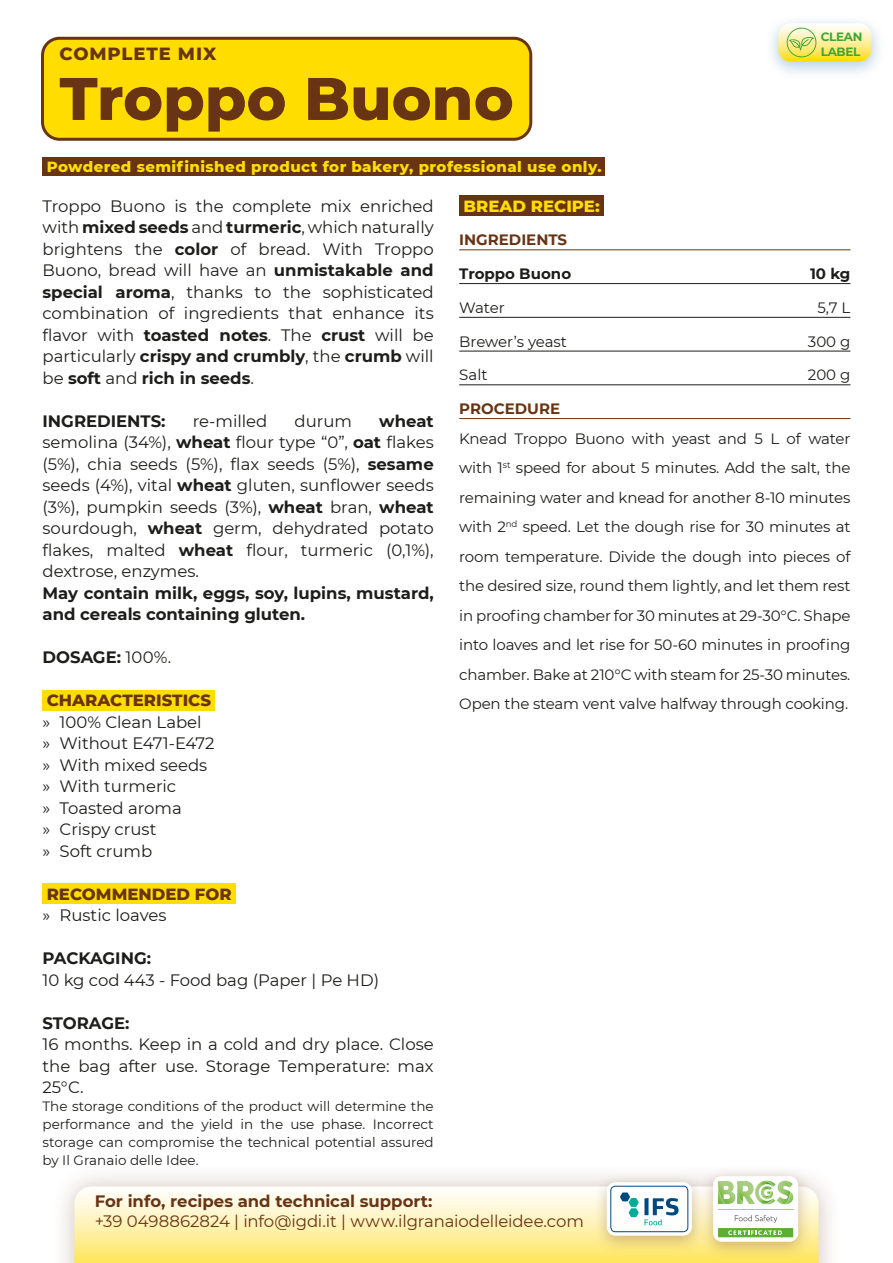
<style>
.page{position:relative;width:893px;height:1263px;background:#fff}
.page>*{position:absolute;margin:0;border:0;box-sizing:border-box;transform-origin:0 0}
.t1{font:800 60px "Montserrat";color:#683414}
.t2{font:800 18px "Montserrat";letter-spacing:.05em;color:#683414}
.Master-Page_web_address{font:16.5px/21.5px "Montserrat";color:#1d1d1b;text-align:justify}
.Master-Page_web_address-2{font:700 16.5px/21.5px "Montserrat";color:#1d1d1b}
.Master-Page_web_address-3{font:16.5px "Montserrat";letter-spacing:-.005em;color:#683414}
.Master-Page_web_address-4{font:700 16.5px "Montserrat";color:#683414}
.Master-Page_web_address-5{font:800 16.5px "Montserrat";color:#683414}
.Master-Page_web_address-6{font:800 16.5px "Montserrat";color:#fd0}
.Available_underline{font:15px/29.5px "Montserrat";letter-spacing:-.01em;color:#1d1d1b;text-align:justify}
.Available_underline-2{font:800 15px "Montserrat";letter-spacing:.03em;color:#fd0}
.Available_underline-3{font:700 15px "Montserrat";color:#683414}
.Available_underline-4{font:700 15px "Montserrat";color:#1d1d1b}
.Master-Page_web_address-7{font:13.5px/18px "Montserrat";color:#1d1d1b;text-align:justify}
.t3{font:700 12px "Montserrat";letter-spacing:-.025em;color:#3fa535}
.s1{font-weight:700}
.s2{font-weight:400}
</style>
<div class="page">
<div style="left:50px;top:1162px;width:793px;height:101px;background:#683414;opacity:.3"></div>
<svg style="left:74px;top:1186px;width:745px;height:77px;background:#fef1b0"></svg>
<div style="left:699px;top:1166px;width:113px;height:94px;background:#683414;opacity:.3"></div>
<div style="left:713px;top:1176px;width:85px;height:66px;background:#fff;border-radius:9px"></div>
<svg style="left:718px;top:1180px;width:75px;height:24px"></svg>
<svg style="left:735px;top:1215px;width:42px;height:8px"></svg>
<hr style="left:718px;top:1209px;width:75px;height:1px;background:#a7cd80">
<div style="left:718px;top:1228px;width:75px;height:9px;background:#5bb031"></div>
<svg style="left:728px;top:1230px;width:54px;height:5px"></svg>
<div style="left:592px;top:1172px;width:114px;height:82px;background:#683414;opacity:.3"></div>
<svg style="left:607px;top:1182px;width:85px;height:54px"></svg>
<svg style="left:611px;top:1186px;width:77px;height:46px"></svg>
<div style="left:43px;top:38px;width:488px;height:101px;background:#fd0;border-radius:17px"></div>
<div style="left:41px;top:37px;width:491px;height:104px;border:3px solid #683414;border-radius:17px"></div>
<div style="left:43px;top:157px;width:562px;height:19px;background:#683414"></div>
<div style="left:43px;top:690px;width:172px;height:20px;background:#fd0"></div>
<div style="left:43px;top:884px;width:193px;height:20px;background:#fd0"></div>
<div style="left:459px;top:196px;width:145px;height:20px;background:#683414"></div>
<hr style="left:459px;top:249px;width:391px;height:1px;background:#683414">
<hr style="left:459px;top:283px;width:391px;height:1px;background:#1d1d1b">
<hr style="left:459px;top:317px;width:391px;height:1px;background:#1d1d1b">
<hr style="left:459px;top:351px;width:391px;height:1px;background:#1d1d1b">
<hr style="left:459px;top:384px;width:391px;height:1px;background:#1d1d1b">
<hr style="left:459px;top:418px;width:391px;height:1px;background:#683414">
<div style="left:764px;top:13px;width:122px;height:67px;background:#005da9;opacity:.3"></div>
<svg style="left:778px;top:23px;width:94px;height:39px;background:#f4eb95"></svg>
<p class="t3" style="left:821px;top:28px;width:43px">CLEAN</p>
<p class="t3" style="left:821px;top:43px;width:41px">LABEL</p>
<p class="t2" style="left:60px;top:40px;width:158px">COMPLETE MIX</p>
<p class="t1" style="left:60px;top:55px;width:456px">Troppo Buono</p>
<p class="Available_underline-2" style="left:47px;top:156px;width:556px">Powdered semifinished product for bakery, professional use only.</p>
<p class="Master-Page_web_address" style="left:43px;top:194px;width:393px">Troppo Buono is the complete mix enriched with <span class="s1">mixed seeds</span> and <span class="s1">turmeric</span>, which naturally brightens the <span class="s1">color</span> of bread. With Troppo Buono, bread will have an <span class="s1">unmistakable and special aroma</span>, thanks to the sophisticated combination of ingredients that enhance its flavor with <span class="s1">toasted notes</span>. The <span class="s1">crust</span> will be particularly <span class="s1">crispy and crumbly</span>, the <span class="s1">crumb</span> will be <span class="s1">soft</span> and <span class="s1">rich in seeds</span>.</p>
<p class="Master-Page_web_address-2" style="left:43px;top:409px;width:124px">INGREDIENTS:</p>
<p class="Master-Page_web_address" style="left:193px;top:409px;width:76px">re-milled</p>
<p class="Master-Page_web_address" style="left:295px;top:409px;width:59px">durum</p>
<p class="Master-Page_web_address-6" style="left:463px;top:194px;width:138px">BREAD RECIPE:</p>
<p class="Available_underline-3" style="left:459px;top:229px;width:109px">INGREDIENTS</p>
<p class="Available_underline-4" style="left:459px;top:263px;width:113px">Troppo Buono</p>
<p class="Available_underline-4" style="left:810px;top:263px;width:42px">10 kg</p>
<p class="Available_underline" style="left:459px;top:292px;width:47px">Water</p>
<p class="Available_underline" style="left:817px;top:292px;width:35px">5,7 L</p>
<p class="Available_underline" style="left:459px;top:326px;width:109px">Brewer’s yeast</p>
<p class="Available_underline" style="left:808px;top:326px;width:44px">300 g</p>
<p class="Available_underline" style="left:459px;top:360px;width:30px">Salt</p>
<p class="Available_underline" style="left:808px;top:360px;width:44px">200 g</p>
<p class="Available_underline-3" style="left:459px;top:398px;width:102px">PROCEDURE</p>
<p class="Available_underline" style="left:459px;top:423px;width:393px">Knead Troppo Buono with yeast and 5 L of water with 1<sup>st</sup> speed for about 5 minutes. Add the salt, the remaining water and knead for another 8-10 minutes with 2<sup>nd</sup> speed. Let the dough rise for 30 minutes at room temperature. Divide the dough into pieces of the desired size, round them lightly, and let them rest in proofing chamber for 30 minutes at 29-30°C. Shape into loaves and let rise for 50-60 minutes in proofing chamber. Bake at 210°C with steam for 25-30 minutes.<br>Open the steam vent valve halfway through cooking.</p>
<p class="Master-Page_web_address" style="left:43px;top:409px;width:393px;text-indent:337px"><span class="s1">wheat </span>semolina (34%), <span class="s1">wheat</span> flour type “0”, <span class="s1">oat</span> flakes (5%), chia seeds (5%), flax seeds (5%), <span class="s1">sesame </span>seeds (4%), vital <span class="s1">wheat</span> gluten, sunflower seeds (3%), pumpkin seeds (3%), <span class="s1">wheat</span> bran, <span class="s1">wheat </span>sourdough, <span class="s1">wheat</span> germ, dehydrated potato flakes, malted <span class="s1">wheat</span> flour, turmeric (0,1%), dextrose, enzymes.</p>
<p class="Master-Page_web_address-2" style="left:43px;top:581px;width:393px">May contain milk, eggs, soy, lupins, mustard, and cereals containing gluten.</p>
<p class="Master-Page_web_address-2" style="left:43px;top:646px;width:130px">DOSAGE: <span class="s2">100%.</span></p>
<p class="Master-Page_web_address-5" style="left:47px;top:688px;width:166px">CHARACTERISTICS</p>
<p class="Master-Page_web_address" style="left:43px;top:710px;width:161px">» 100% Clean Label</p>
<p class="Master-Page_web_address" style="left:43px;top:732px;width:174px">» Without E471-E472</p>
<p class="Master-Page_web_address" style="left:43px;top:753px;width:166px">» With mixed seeds</p>
<p class="Master-Page_web_address" style="left:43px;top:775px;width:135px">» With turmeric</p>
<p class="Master-Page_web_address" style="left:43px;top:796px;width:141px">» Toasted aroma</p>
<p class="Master-Page_web_address" style="left:43px;top:818px;width:115px">» Crispy crust</p>
<p class="Master-Page_web_address" style="left:43px;top:839px;width:111px">» Soft crumb</p>
<p class="Master-Page_web_address-5" style="left:47px;top:882px;width:186px">RECOMMENDED FOR</p>
<p class="Master-Page_web_address" style="left:43px;top:904px;width:125px">» Rustic loaves</p>
<p class="Master-Page_web_address-2" style="left:43px;top:947px;width:110px">PACKAGING:</p>
<p class="Master-Page_web_address" style="left:43px;top:968px;width:338px">10 kg cod 443 - Food bag (Paper | Pe HD)</p>
<p class="Master-Page_web_address-2" style="left:43px;top:1011px;width:88px">STORAGE:</p>
<p class="Master-Page_web_address" style="left:43px;top:1033px;width:393px">16 months. Keep in a cold and dry place. Close the bag after use. Storage Temperature: max 25°C.</p>
<p class="Master-Page_web_address-7" style="left:43px;top:1097px;width:393px">The storage conditions of the product will determine the performance and the yield in the use phase. Incorrect storage can compromise the technical potential assured by Il Granaio delle Idee.</p>
<p class="Master-Page_web_address-4" style="left:95px;top:1189px;width:339px">For info, recipes and technical support:</p>
<p class="Master-Page_web_address-3" style="left:95px;top:1209px;width:490px">+39 0498862824 | info@igdi.it | www.ilgranaiodelleidee.com</p>
</div>
